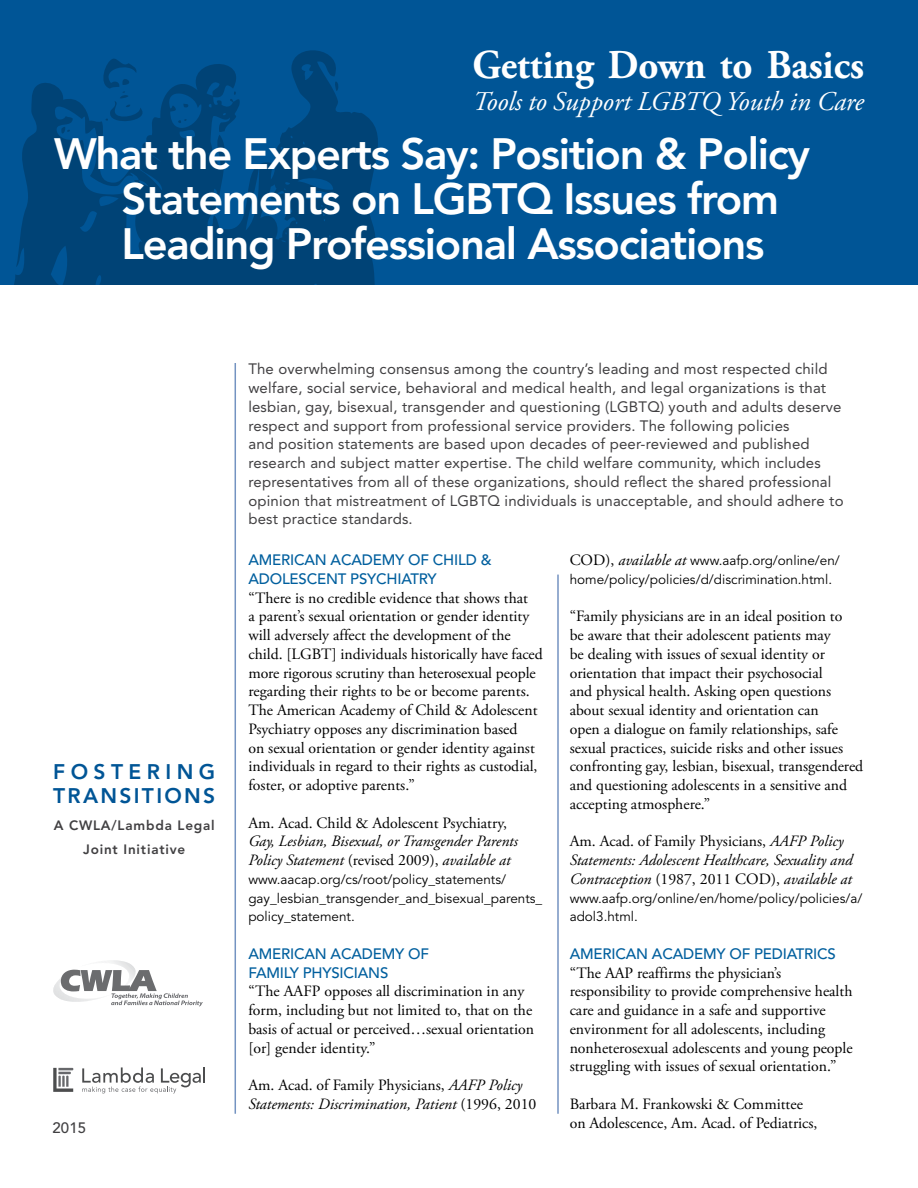
<style>
.page{position:relative;width:918px;height:1188px;background:#fff}
.page>*{position:absolute;margin:0;border:0;box-sizing:border-box;transform-origin:0 0}
.t1{font:800 43.5px/45px "Avenir LT Std";letter-spacing:-.03em;color:#fff}
.t2{font:700 40.95px "Adobe Garamond Pro";color:#fff;scale:.95 1}
.t3{font:italic 27px "Adobe Garamond Pro";color:#fff}
.t4{font:800 21px/24px "Avenir LT Std";letter-spacing:.11em;color:#005596}
.t5{font:15.75px/18.8px "Adobe Garamond Pro";color:#000}
.t6{font:italic 15.75px/18.8px "Adobe Garamond Pro";color:#000}
.t7{font:15px/18.8px "Avenir LT Std";letter-spacing:.01em;color:#414042}
.t8{font:500 15px/18.8px "Avenir LT Std";letter-spacing:-.01em;color:#005f9e}
.t9{font:500 15px "Avenir LT Std";color:#414042}
.t10{font:13.5px/18.8px "Avenir LT Std";color:#000}
.t11{font:800 13.5px/24px "Avenir LT Std";letter-spacing:.06em;color:#414042;text-align:center}
.s1{font-style:normal}
.s2{font-family:"Adobe Garamond Pro";font-size:15.75px}
.s3{font-family:"Adobe Garamond Pro";font-style:italic;font-size:15.75px}
</style>
<div class="page">
<div style="left:0;top:0;width:918px;height:284px;background:#005596"></div>
<svg style="left:82px;top:1067px;width:123px;height:26px"></svg>
<svg style="left:53px;top:1068px;width:20px;height:24px"></svg>
<svg style="left:14px;top:50px;width:364px;height:234px;fill:#004376"></svg>
<svg style="left:334px;top:81px;width:5px;height:10px"></svg>
<svg style="left:183px;top:104px;width:6px;height:4px"></svg>
<svg style="left:178px;top:119px;width:9px;height:4px"></svg>
<svg style="left:97px;top:57px;width:57px;height:70px"></svg>
<svg style="left:60px;top:127px;width:10px;height:11px"></svg>
<hr style="left:235px;top:363px;width:1px;height:751px;background:#7493c1">
<hr style="left:557px;top:575px;width:2px;height:539px;background:#7493c1">
<svg style="left:53px;top:960px;width:150px;height:47px"></svg>
<h2 class="t2" style="left:472px;top:41px;width:414px">Getting Down to Basics</h2>
<h3 class="t3" style="left:472px;top:85px;width:393px">Tools to Support LGBTQ Youth in Care</h3>
<h1 class="t1" style="left:122px;top:131px;width:690px;text-indent:-68px">What the Experts Say: Position &amp; Policy<br>Statements on LGBTQ Issues from<br>Leading Professional Associations</h1>
<h3 class="t4" style="left:53px;top:759px;width:164px">fostering transitions</h3>
<p class="t11" style="left:54px;top:813px;width:163px">A CWLA/Lambda Legal<br>Joint Initiative</p>
<p class="t9" style="left:52px;top:1119px;width:35px">2015</p>
<p class="t7" style="left:248px;top:360px;width:597px">The overwhelming consensus among the country’s leading and most respected child welfare, social service, behavioral and medical health, and legal organizations is that lesbian, gay, bisexual, transgender and questioning (LGBTQ) youth and adults deserve respect and support from professional service providers. The following policies<br>and position statements are based upon decades of peer-reviewed and published research and subject matter expertise. The child welfare community, which includes representatives from all of these organizations, should reflect the shared professional opinion that mistreatment of LGBTQ individuals is unacceptable, and should adhere to best practice standards.</p>
<p class="t8" style="left:248px;top:551px;width:245px">AMERICAN ACADEMY OF CHILD &amp;<br>ADOLESCENT PSYCHIATRY</p>
<p class="t5" style="left:248px;top:589px;width:296px">“There is no credible evidence that shows that<br>a parent’s sexual orientation or gender identity will adversely affect the development of the child. [LGBT] individuals historically have faced more rigorous scrutiny than heterosexual people regarding their rights to be or become parents.<br>The American Academy of Child &amp; Adolescent Psychiatry opposes any discrimination based<br>on sexual orientation or gender identity against individuals in regard to their rights as custodial, foster, or adoptive parents.”</p>
<p class="t5" style="left:248px;top:814px;width:260px">Am. Acad. Child &amp; Adolescent Psychiatry,</p>
<p class="t6" style="left:248px;top:832px;width:271px">Gay, Lesbian, Bisexual, or Transgender Parents<br>Policy Statement <span class="s1">(revised 2009),</span> available at</p>
<p class="t10" style="left:248px;top:870px;width:295px">www.aacap.org/cs/root/policy_statements/ gay_lesbian_transgender_and_bisexual_parents_ policy_statement.</p>
<p class="t8" style="left:248px;top:945px;width:182px">AMERICAN ACADEMY OF<br>FAMILY PHYSICIANS</p>
<p class="t5" style="left:248px;top:983px;width:287px">“The AAFP opposes all discrimination in any form, including but not limited to, that on the basis of actual or perceived…sexual orientation [or] gender identity.”</p>
<p class="t6" style="left:248px;top:1076px;width:290px"><span class="s1">Am. Acad. of Family Physicians,</span> AAFP Policy<br>Statements: Discrimination, Patient <span class="s1">(1996, 2010</span></p>
<p class="t10" style="left:570px;top:552px;width:272px"><span class="s2">COD),</span> <span class="s3">available at</span> www.aafp.org/online/en/ home/policy/policies/d/discrimination.html.</p>
<p class="t5" style="left:570px;top:608px;width:295px">“Family physicians are in an ideal position to<br>be aware that their adolescent patients may<br>be dealing with issues of sexual identity or orientation that impact their psychosocial<br>and physical health. Asking open questions about sexual identity and orientation can<br>open a dialogue on family relationships, safe sexual practices, suicide risks and other issues confronting gay, lesbian, bisexual, transgendered and questioning adolescents in a sensitive and accepting atmosphere.”</p>
<p class="t6" style="left:570px;top:832px;width:284px"><span class="s1">Am. Acad. of Family Physicians,</span> AAFP Policy<br>Statements: Adolescent Healthcare, Sexuality and<br>Contraception <span class="s1">(1987, 2011 COD),</span> available at</p>
<p class="t10" style="left:570px;top:889px;width:294px">www.aafp.org/online/en/home/policy/policies/a/ adol3.html.</p>
<p class="t8" style="left:570px;top:945px;width:268px">AMERICAN ACADEMY OF PEDIATRICS</p>
<p class="t5" style="left:570px;top:964px;width:285px">“The AAP reaffirms the physician’s responsibility to provide comprehensive health care and guidance in a safe and supportive environment for all adolescents, including nonheterosexual adolescents and young people struggling with issues of sexual orientation.”</p>
<p class="t5" style="left:570px;top:1095px;width:249px">Barbara M. Frankowski &amp; Committee on Adolescence, Am. Acad. of Pediatrics,</p>
</div>
